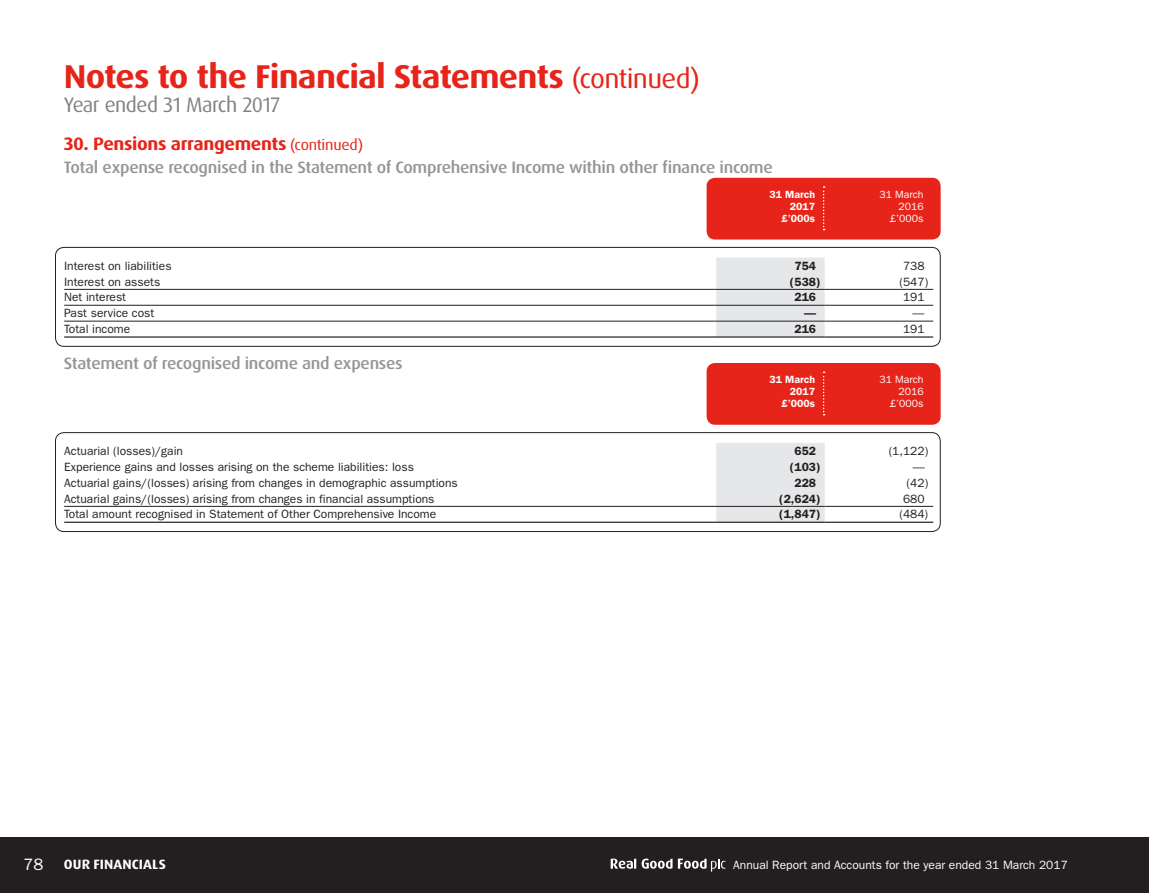
<style>
.page{position:relative;width:1149px;height:893px;background:#fff}
.page>*{position:absolute;margin:0;border:0;box-sizing:border-box;transform-origin:0 0}
.t1{font:700 33px "Dax OT";letter-spacing:-.025em;color:#e72419;scale:1.05 1}
.t2{font:21px "Dax OT";letter-spacing:-.025em;color:#808285}
.t3{font:700 18px "Dax OT";letter-spacing:-.02em;color:#e72419;scale:1.05 1}
.t4{font:500 16.5px "Dax OT";letter-spacing:-.02em;color:#939598;scale:1.05 1}
.t5{font:16.5px "ITC Franklin Gothic Std";color:#fff}
.t6{font:700 13.5px "Dax OT";letter-spacing:.01em;color:#fff;scale:1.05 1}
.t7{font:12px "ITC Franklin Gothic Std";color:#231f20}
.t8{font:12px "ITC Franklin Gothic Std";color:#fff}
.t9{font:600 12px "ITC Franklin Gothic Std";color:#231f20}
.t10{font:600 10.5px/12px "ITC Franklin Gothic Std";color:#fff;text-align:right}
.t11{font:10.5px/12px "ITC Franklin Gothic Std";color:#fff;text-align:right}
.s1{font-weight:400;font-size:27px}
.s2{font-weight:400;font-size:15px}
</style>
<div class="page">
<div style="left:716px;top:258px;width:108px;height:78px;background:#e6e7e9"></div>
<hr style="left:64px;top:336px;width:652px;height:2px;background:#231f20">
<hr style="left:824px;top:336px;width:108px;height:2px;background:#231f20">
<hr style="left:64px;top:321px;width:652px;height:1px;background:#231f20">
<hr style="left:824px;top:321px;width:108px;height:1px;background:#231f20">
<hr style="left:716px;top:336px;width:108px;height:2px;background:#231f20">
<hr style="left:716px;top:321px;width:108px;height:1px;background:#231f20">
<hr style="left:64px;top:289px;width:652px;height:1px;background:#231f20">
<hr style="left:716px;top:289px;width:108px;height:1px;background:#231f20">
<hr style="left:824px;top:289px;width:108px;height:1px;background:#231f20">
<hr style="left:64px;top:305px;width:652px;height:1px;background:#231f20">
<hr style="left:716px;top:305px;width:108px;height:1px;background:#231f20">
<hr style="left:824px;top:305px;width:108px;height:1px;background:#231f20">
<div style="left:55px;top:247px;width:885px;height:99px;border:1px solid #231f20;border-radius:9px"></div>
<div style="left:706px;top:178px;width:234px;height:62px;background:#e72419;border-radius:9px"></div>
<svg style="left:823px;top:186px;width:1px;height:44px"></svg>
<div style="left:716px;top:443px;width:108px;height:79px;background:#e6e7e9"></div>
<hr style="left:716px;top:522px;width:108px;height:1px;background:#231f20">
<hr style="left:716px;top:506px;width:108px;height:1px;background:#231f20">
<hr style="left:64px;top:522px;width:652px;height:1px;background:#231f20">
<hr style="left:824px;top:522px;width:108px;height:1px;background:#231f20">
<hr style="left:64px;top:506px;width:652px;height:1px;background:#231f20">
<hr style="left:824px;top:506px;width:108px;height:1px;background:#231f20">
<div style="left:55px;top:432px;width:885px;height:100px;border:1px solid #231f20;border-radius:9px"></div>
<div style="left:706px;top:363px;width:234px;height:62px;background:#e72419;border-radius:9px"></div>
<svg style="left:823px;top:371px;width:1px;height:44px"></svg>
<div style="left:0;top:838px;width:1148px;height:55px;background:#231f20"></div>
<svg style="left:610px;top:859px;width:115px;height:13px"></svg>
<h1 class="t1" style="left:64px;top:55px;width:607px">Notes to the Financial Statements <span class="s1">(continued)</span></h1>
<h2 class="t2" style="left:64px;top:91px;width:218px">Year ended 31 March 2017</h2>
<h3 class="t3" style="left:64px;top:132px;width:286px">30. Pensions arrangements <span class="s2">(continued)</span></h3>
<h3 class="t4" style="left:64px;top:157px;width:676px">Total expense recognised in the Statement of Comprehensive Income within other finance income</h3>
<p class="t10" style="left:769px;top:188px;width:47px">31 March<br>2017 £’000s</p>
<p class="t11" style="left:879px;top:188px;width:46px">31 March<br>2016 £’000s</p>
<p class="t7" style="left:64px;top:259px;width:109px">Interest on liabilities</p>
<p class="t9" style="left:794px;top:258px;width:23px">754</p>
<p class="t7" style="left:902px;top:259px;width:23px">738</p>
<p class="t7" style="left:64px;top:275px;width:97px">Interest on assets</p>
<p class="t9" style="left:789px;top:274px;width:32px">(538)</p>
<p class="t7" style="left:899px;top:275px;width:30px">(547)</p>
<p class="t7" style="left:64px;top:290px;width:63px">Net interest</p>
<p class="t9" style="left:794px;top:290px;width:23px">216</p>
<p class="t7" style="left:902px;top:290px;width:23px">191</p>
<p class="t7" style="left:64px;top:306px;width:92px">Past service cost</p>
<p class="t9" style="left:803px;top:306px;width:13px">—</p>
<p class="t7" style="left:912px;top:306px;width:13px">—</p>
<p class="t7" style="left:64px;top:322px;width:67px">Total income</p>
<p class="t9" style="left:794px;top:322px;width:23px">216</p>
<p class="t7" style="left:902px;top:322px;width:23px">191</p>
<h3 class="t4" style="left:64px;top:353px;width:324px">Statement of recognised income and expenses</h3>
<p class="t10" style="left:769px;top:373px;width:47px">31 March<br>2017 £’000s</p>
<p class="t11" style="left:879px;top:373px;width:46px">31 March<br>2016 £’000s</p>
<p class="t7" style="left:64px;top:444px;width:120px">Actuarial (losses)/gain</p>
<p class="t9" style="left:794px;top:444px;width:23px">652</p>
<p class="t7" style="left:888px;top:444px;width:41px">(1,122)</p>
<p class="t7" style="left:64px;top:460px;width:351px">Experience gains and losses arising on the scheme liabilities: loss</p>
<p class="t9" style="left:789px;top:460px;width:32px">(103)</p>
<p class="t7" style="left:912px;top:460px;width:13px">—</p>
<p class="t7" style="left:64px;top:476px;width:395px">Actuarial gains/(losses) arising from changes in demographic assumptions</p>
<p class="t9" style="left:794px;top:475px;width:23px">228</p>
<p class="t7" style="left:906px;top:476px;width:23px">(42)</p>
<p class="t7" style="left:64px;top:492px;width:372px">Actuarial gains/(losses) arising from changes in financial assumptions</p>
<p class="t9" style="left:779px;top:491px;width:43px">(2,624)</p>
<p class="t7" style="left:902px;top:492px;width:23px">680</p>
<p class="t7" style="left:64px;top:507px;width:373px">Total amount recognised in Statement of Other Comprehensive Income</p>
<p class="t9" style="left:778px;top:507px;width:43px">(1,847)</p>
<p class="t7" style="left:899px;top:507px;width:30px">(484)</p>
<h3 class="t5" style="left:23px;top:855px;width:21px">78</h3>
<p class="t6" style="left:64px;top:855px;width:99px">OUR FINANCIALS</p>
<p class="t8" style="left:733px;top:858px;width:336px">Annual Report and Accounts for the year ended 31 March 2017</p>
</div>
